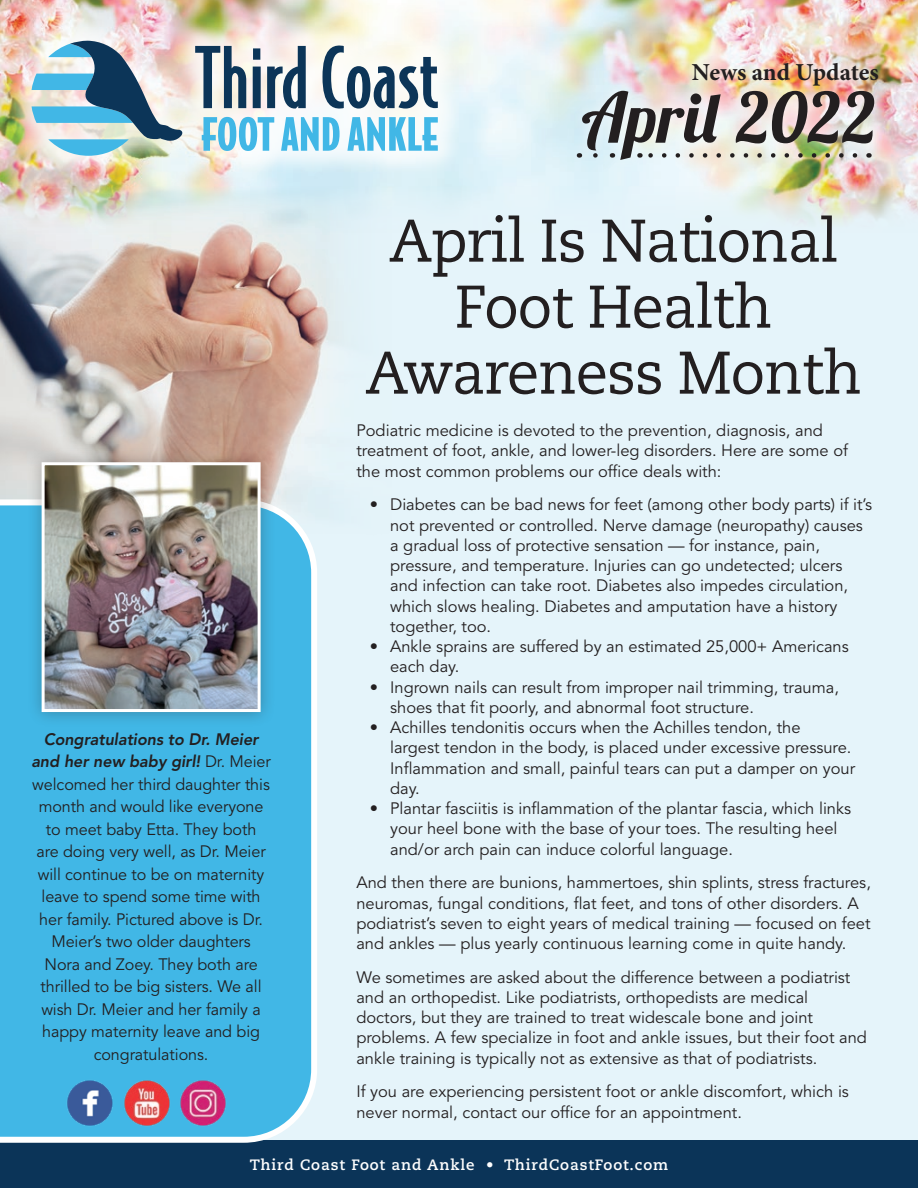
<style>
.page{position:relative;width:918px;height:1188px;background:#fff}
.page>*{position:absolute;margin:0;border:0;box-sizing:border-box;transform-origin:0 0}
.t1{font:69.15px "Lobster 1.3";color:#231f20}
.t2{font:60px/66px "Caecilia LT Std";letter-spacing:-.02em;color:#231f20;text-align:center}
.t3{font:700 24.45px "Minion Pro";letter-spacing:-.005em;color:#231f20}
.t4{font:16.5px/20.2px "Avenir LT Std";color:#231f20}
.t5{font:700 15px "Caecilia LT Std";letter-spacing:.06em;color:#fff}
.s1{font-weight:800;font-style:italic}
</style>
<div class="page">
<div style="left:0;top:0;width:918px;height:1157px;background:#e5f4fa"></div>
<img style="left:0;top:233px;width:337px;height:266px">
<img style="left:0;top:0;width:918px;height:233px">
<div style="left:565px;top:51px;width:325px;height:120px;background:#fff;opacity:.75"></div>
<svg style="left:646px;top:153px;width:209px;height:5px"></svg>
<svg style="left:587px;top:153px;width:8px;height:5px"></svg>
<div style="left:0;top:1140px;width:918px;height:48px;background:#0b3458"></div>
<div style="left:6px;top:15px;width:458px;height:167px;background:#fff;opacity:.75"></div>
<svg style="left:195px;top:46px;width:51px;height:62px;background:#8a9aa5"></svg>
<svg style="left:253px;top:48px;width:8px;height:60px"></svg>
<svg style="left:267px;top:46px;width:39px;height:63px;background:#8394a4"></svg>
<svg style="left:323px;top:46px;width:115px;height:63px;background:#9eaeb8"></svg>
<svg style="left:202px;top:117px;width:72px;height:34px;background:#8fd2eb"></svg>
<svg style="left:281px;top:117px;width:59px;height:34px"></svg>
<svg style="left:347px;top:117px;width:91px;height:34px;background:#89d2ee"></svg>
<svg style="left:32px;top:41px;width:154px;height:115px;background:#99b4bf"></svg>
<div style="left:0;top:499px;width:317px;height:644px;background:#41b7e6"></div>
<img style="left:67px;top:1080px;width:46px;height:46px">
<img style="left:180px;top:1080px;width:47px;height:46px">
<img style="left:123px;top:1080px;width:47px;height:46px">
<div style="left:26px;top:447px;width:250px;height:280px;background:#231f20;opacity:.31"></div>
<img style="left:46px;top:466px;width:211px;height:242px">
<div style="left:42px;top:462px;width:219px;height:250px;border:3px solid #fff"></div>
<h3 class="t3" style="left:692px;top:55px;width:188px">News and Updates</h3>
<h1 class="t1" style="left:581px;top:74px;width:296px">April 2022</h1>
<p class="t4" style="left:31px;top:728px;width:241px;line-height:22.5px;text-align:center"><span class="s1">Congratulations to Dr. Meier and her new baby girl!</span> Dr. Meier welcomed her third daughter this month and would like everyone to meet baby Etta. They both<br>are doing very well, as Dr. Meier will continue to be on maternity leave to spend some time with her family. Pictured above is Dr.<br>Meier’s two older daughters<br>Nora and Zoey. They both are thrilled to be big sisters. We all wish Dr. Meier and her family a happy maternity leave and big congratulations.</p>
<h2 class="t2" style="left:365px;top:209px;width:498px">April Is National<br>Foot Health<br>Awareness Month</h2>
<p class="t4" style="left:356px;top:421px;width:493px">Podiatric medicine is devoted to the prevention, diagnosis, and treatment of foot, ankle, and lower-leg disorders. Here are some of the most common problems our office deals with:</p>
<p class="t4" style="left:390px;top:495px;width:483px;text-indent:-20px">• Diabetes can be bad news for feet (among other body parts) if it’s not prevented or controlled. Nerve damage (neuropathy) causes a gradual loss of protective sensation — for instance, pain, pressure, and temperature. Injuries can go undetected; ulcers and infection can take root. Diabetes also impedes circulation, which slows healing. Diabetes and amputation have a history together, too.</p>
<p class="t4" style="left:390px;top:637px;width:460px;text-indent:-20px">• Ankle sprains are suffered by an estimated 25,000+ Americans each day.</p>
<p class="t4" style="left:390px;top:677px;width:450px;text-indent:-20px">• Ingrown nails can result from improper nail trimming, trauma, shoes that fit poorly, and abnormal foot structure.</p>
<p class="t4" style="left:390px;top:718px;width:467px;text-indent:-20px">• Achilles tendonitis occurs when the Achilles tendon, the<br>largest tendon in the body, is placed under excessive pressure.<br>Inflammation and small, painful tears can put a damper on your day.</p>
<p class="t4" style="left:390px;top:799px;width:462px;text-indent:-20px">• Plantar fasciitis is inflammation of the plantar fascia, which links your heel bone with the base of your toes. The resulting heel and/or arch pain can induce colorful language.</p>
<p class="t4" style="left:356px;top:873px;width:516px">And then there are bunions, hammertoes, shin splints, stress fractures, neuromas, fungal conditions, flat feet, and tons of other disorders. A podiatrist’s seven to eight years of medical training — focused on feet and ankles — plus yearly continuous learning come in quite handy.</p>
<p class="t4" style="left:356px;top:967px;width:512px">We sometimes are asked about the difference between a podiatrist and an orthopedist. Like podiatrists, orthopedists are medical doctors, but they are trained to treat widescale bone and joint problems. A few specialize in foot and ankle issues, but their foot and ankle training is typically not as extensive as that of podiatrists.</p>
<p class="t4" style="left:356px;top:1082px;width:494px">If you are experiencing persistent foot or ankle discomfort, which is never normal, contact our office for an appointment.</p>
<p class="t5" style="left:250px;top:1156px;width:420px">Third Coast Foot and Ankle • ThirdCoastFoot.com</p>
</div>
